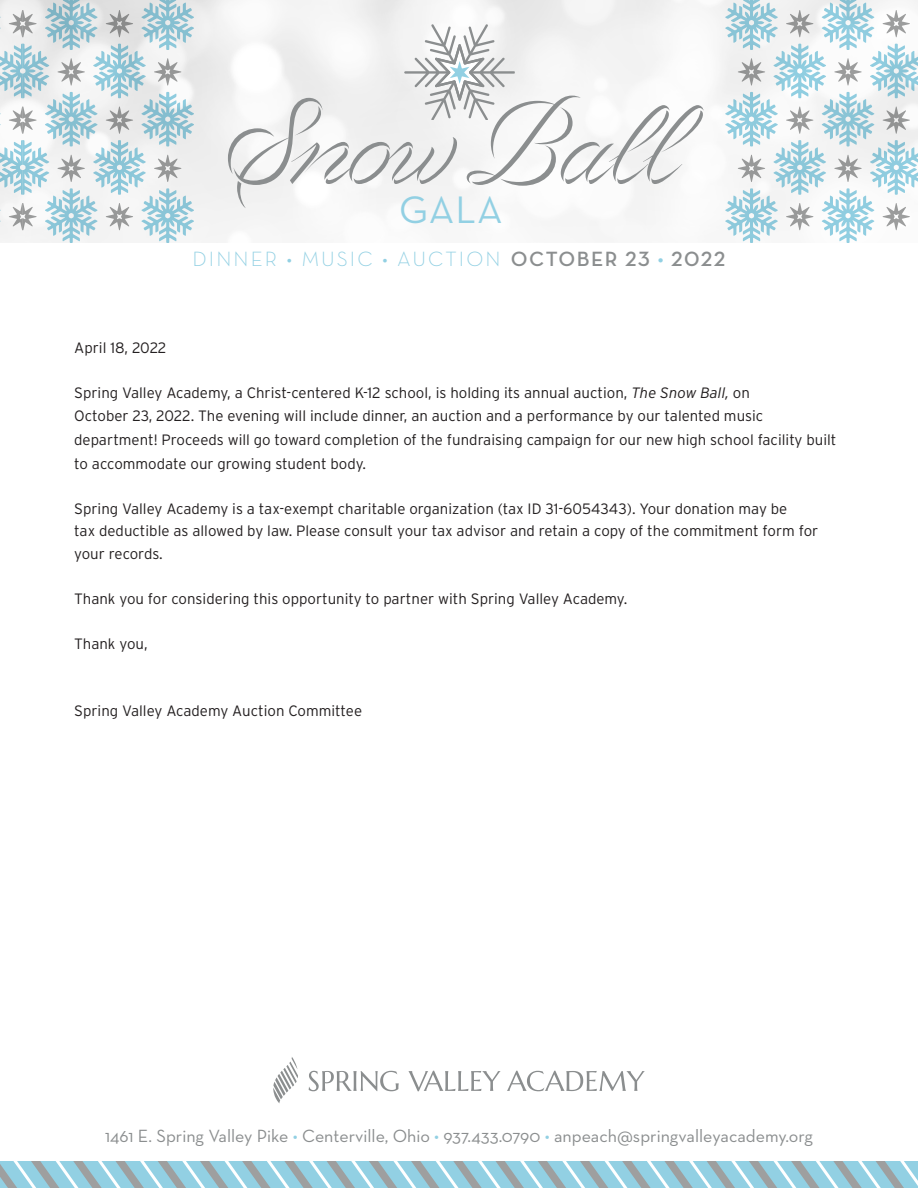
<style>
.page{position:relative;width:918px;height:1188px;background:#fff}
.page>*{position:absolute;margin:0;border:0;box-sizing:border-box;transform-origin:0 0}
.t1{font:93.6px "Volina";letter-spacing:-.07em;color:#8b8e8f}
.t2{font:39px "Neutraface Text";color:#92d0e3}
.t3{font:21px "Neutraface Text Light Alt";letter-spacing:.1em;color:#92d0e3}
.t4{font:18px "Neutraface Text";color:#8b8e8f}
.t5{font:300 15px/22.5px "Interstate";color:#231f20}
.s1{font-family:"Neutraface Text Demi Alt";color:#8b8e8f}
.s2{font-family:"Neutraface Text Demi Alt"}
.s3{font-style:italic}
.s4{color:#92d0e3}
</style>
<div class="page">
<svg style="left:309px;top:1071px;width:90px;height:20px"></svg>
<svg style="left:408px;top:1071px;width:93px;height:20px"></svg>
<svg style="left:507px;top:1071px;width:138px;height:20px"></svg>
<svg style="left:273px;top:1057px;width:25px;height:46px"></svg>
<svg style="left:0;top:0;width:194px;height:243px"></svg>
<svg style="left:725px;top:0;width:193px;height:243px"></svg>
<svg style="left:404px;top:24px;width:111px;height:96px"></svg>
<svg style="left:0;top:1161px;width:918px;height:27px;background:#9ec9d6"></svg>
<h1 class="t1" style="left:218px;top:97px;width:466px">Snow Ball</h1>
<h2 class="t2" style="left:399px;top:185px;width:105px">GALA</h2>
<h3 class="t3" style="left:193px;top:245px;width:534px">DINNER • MUSIC • AUCTION <span class="s1">OCTOBER 23</span> <span class="s2">•</span> <span class="s1">2022</span></h3>
<p class="t5" style="left:74px;top:337px;width:94px">April 18, 2022</p>
<p class="t5" style="left:74px;top:382px;width:691px">Spring Valley Academy, a Christ-centered K-12 school, is holding its annual auction, <span class="s3">The Snow Ball,</span> on<br>October 23, 2022. The evening will include dinner, an auction and a performance by our talented music</p>
<p class="t5" style="left:74px;top:427px;width:764px;line-height:24px">department! Proceeds will go toward completion of the fundraising campaign for our new high school facility built to accommodate our growing student body.</p>
<p class="t5" style="left:74px;top:497px;width:746px">Spring Valley Academy is a tax-exempt charitable organization (tax ID 31-6054343). Your donation may be<br>tax deductible as allowed by law. Please consult your tax advisor and retain a copy of the commitment form for your records.</p>
<p class="t5" style="left:74px;top:587px;width:555px">Thank you for considering this opportunity to partner with Spring Valley Academy.</p>
<p class="t5" style="left:74px;top:632px;width:75px">Thank you,</p>
<p class="t5" style="left:74px;top:700px;width:289px">Spring Valley Academy Auction Committee</p>
<p class="t4" style="left:105px;top:1124px;width:709px">1461 E. Spring Valley Pike <span class="s4">•</span> Centerville, Ohio <span class="s4">•</span> 937.433.0790 <span class="s4">•</span> anpeach@springvalleyacademy.org</p>
</div>
